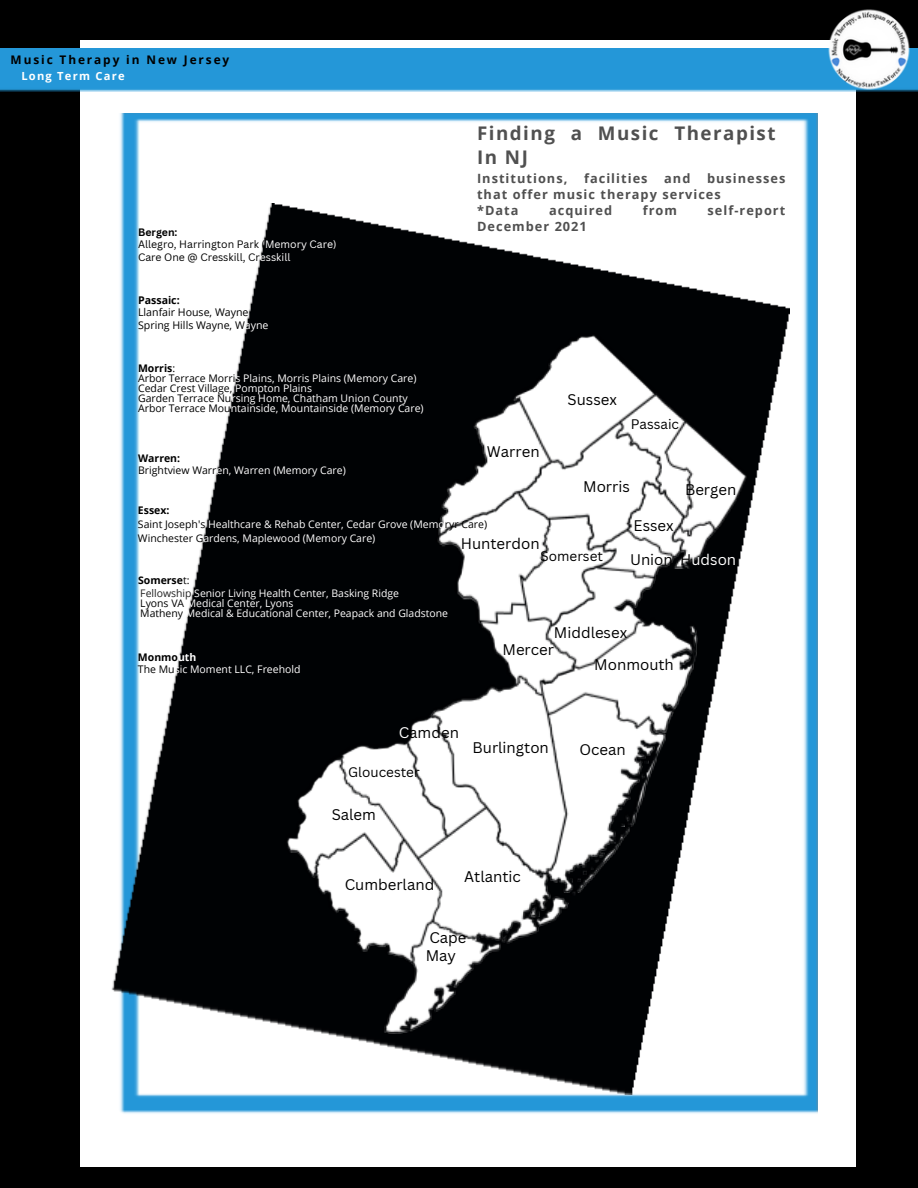
<style>
.page{position:relative;width:918px;height:1188px;background:#000}
.page>*{position:absolute;margin:0;border:0;box-sizing:border-box;transform-origin:0 0}
.t1{font:700 18.75px/23.7px "Open Sans";letter-spacing:.08em;color:#505050}
.t2{font:15px/18px "Canva Sans";color:#000}
.t3{font:13.5px "Canva Sans";color:#000}
.t4{font:700 12.75px/15.8px "Open Sans";letter-spacing:.08em;color:#505050}
.t5{font:700 11.85px "Open Sans";letter-spacing:.16em;color:#000}
.t6{font:700 11.1px "Open Sans";letter-spacing:.11em;color:#fff}
.t7{font:10.65px/12.3px "Open Sans";color:#000}
.t8{font:700 10.65px "Open Sans";color:#000}
.t9{font:10.5px/10.2px "Open Sans";color:#fff}
.t10{font:10.5px/12.3px "Canva Sans";color:#000}
.t11{font:700 10.5px "Open Sans";color:#000}
.s1{font-weight:700}
.s2{color:#fff}
.s3{font-weight:700;color:#000}
.s4{color:#000}
.s5{font-weight:400}
.s6{color:#222}
.s7{color:#fefefe}
</style>
<div class="page">
<div style="left:80px;top:41px;width:775px;height:1126px;background:#fff"></div>
<img style="left:118px;top:114px;width:699px;height:1000px">
<div style="left:0;top:49px;width:819px;height:43px;background:#2497d8"></div>
<img style="left:819px;top:9px;width:99px;height:90px">
<img style="left:111px;top:204px;width:678px;height:891px">
<img style="left:285px;top:333px;width:463px;height:702px">
<svg style="left:644px;top:756px;width:5px;height:9px"></svg>
<p class="t5" style="left:11px;top:51px;width:220px">Music Therapy in New Jersey</p>
<p class="t6" style="left:21px;top:68px;width:105px">Long Term Care</p>
<p class="t10" style="left:138px;top:226px;width:200px"><span class="s1">Bergen:<br></span>Allegro, Harrington Park (<span class="s2">Memory Care)<br></span>Care One @ Cresskill, Cr<span class="s2">esskill</span></p>
<p class="t8" style="left:138px;top:292px;width:43px">Passaic:</p>
<p class="t7" style="left:138px;top:306px;width:132px">Llanfair House, Wayne<br>Spring Hills Wayne, W<span class="s2">ayne</span></p>
<p class="t9" style="left:138px;top:362px;width:287px"><span class="s3">Morris</span><span class="s4">:<br>Arbor Terrace Morri</span>s Plains, Morris Plains (Memory Care)<br><span class="s4">Cedar Crest Village,</span> Pompton Plains<br><span class="s4">Garden Terrace Nu</span>rsing Home, Chatham Union County <span class="s4">Arbor Terrace Mou</span>ntainside, Mountainside (Memory Care)</p>
<p class="t9" style="left:138px;top:451px;width:209px;line-height:12.3px"><span class="s3">Warren:<br></span><span class="s4">Brightview Warr</span>en, Warren (Memory Care)</p>
<h1 class="t1" style="left:477px;top:121px;width:300px">Finding a Music Therapist<br>In NJ</h1>
<p class="t4" style="left:477px;top:171px;width:92px">Institutions,</p>
<p class="t4" style="left:584px;top:171px;width:65px">facilities</p>
<p class="t4" style="left:664px;top:171px;width:28px">and</p>
<p class="t4" style="left:477px;top:171px;width:310px;text-indent:230px">businesses that offer music therapy services<br>*Data</p>
<p class="t4" style="left:549px;top:202px;width:65px">acquired</p>
<p class="t4" style="left:643px;top:202px;width:36px">from</p>
<p class="t4" style="left:708px;top:202px;width:79px">self-report</p>
<p class="t4" style="left:477px;top:218px;width:111px">December 2021</p>
<h2 class="t2" style="left:487px;top:443px;width:54px">Warren</h2>
<h2 class="t2" style="left:568px;top:390px;width:51px">Sussex</h2>
<p class="t3" style="left:631px;top:414px;width:50px">Passaic</p>
<h2 class="t2" style="left:583px;top:477px;width:48px">Morris</h2>
<h2 class="t2" style="left:685px;top:480px;width:53px">Bergen</h2>
<p class="t9" style="left:138px;top:502px;width:351px;line-height:14.7px"><span class="s3">Essex:<br></span><span class="s4">Saint Joseph's</span> Healthcare &amp; Rehab Center, Cedar Grove (Memo<span class="s4">ryr Care)</span></p>
<p class="t9" style="left:138px;top:533px;width:239px"><span class="s4">Winchester G</span>ardens, Maplewood (Memory Care)</p>
<h2 class="t2" style="left:461px;top:534px;width:80px">Hunterdon</h2>
<p class="t11" style="left:138px;top:572px;width:53px">Somerse<span class="s5">t:</span></p>
<p class="t9" style="left:140px;top:588px;width:309px"><span class="s6">Fellowship</span> Senior Living Health Center, Basking Ridge<br><span class="s4">Lyons VA</span> Medical Center, Lyons<br><span class="s4">Matheny</span> Medical &amp; Educational Center, Peapack and Gladstone</p>
<p class="t3" style="left:541px;top:547px;width:64px">Somerset</p>
<h2 class="t2" style="left:634px;top:516px;width:42px">Essex</h2>
<h2 class="t2" style="left:630px;top:550px;width:108px">Union H<span class="s7">udso</span><span class="s2">n</span></h2>
<p class="t9" style="left:138px;top:651px;width:164px;line-height:12.3px"><span class="s3">Monmo</span><span class="s1">uth</span><span class="s4">:<br>The Mu</span>sic Moment LLC, Freehold</p>
<h2 class="t2" style="left:594px;top:615px;width:81px;line-height:32.7px;text-indent:-40px">Middlesex<br>Monmouth</h2>
<h2 class="t2" style="left:502px;top:640px;width:53px">Mercer</h2>
<h2 class="t2" style="left:399px;top:723px;width:62px"><span class="s7">C</span>amden</h2>
<p class="t3" style="left:348px;top:763px;width:73px">Gloucester</p>
<h2 class="t2" style="left:332px;top:805px;width:46px">Salem</h2>
<h2 class="t2" style="left:473px;top:739px;width:78px">Burlington</h2>
<h2 class="t2" style="left:345px;top:876px;width:91px">Cumberland</h2>
<h2 class="t2" style="left:464px;top:867px;width:58px">Atlantic</h2>
<h2 class="t2" style="left:426px;top:928px;width:42px">Cape<br>May</h2>
<h2 class="t2" style="left:579px;top:741px;width:48px">Ocean</h2>
</div>
